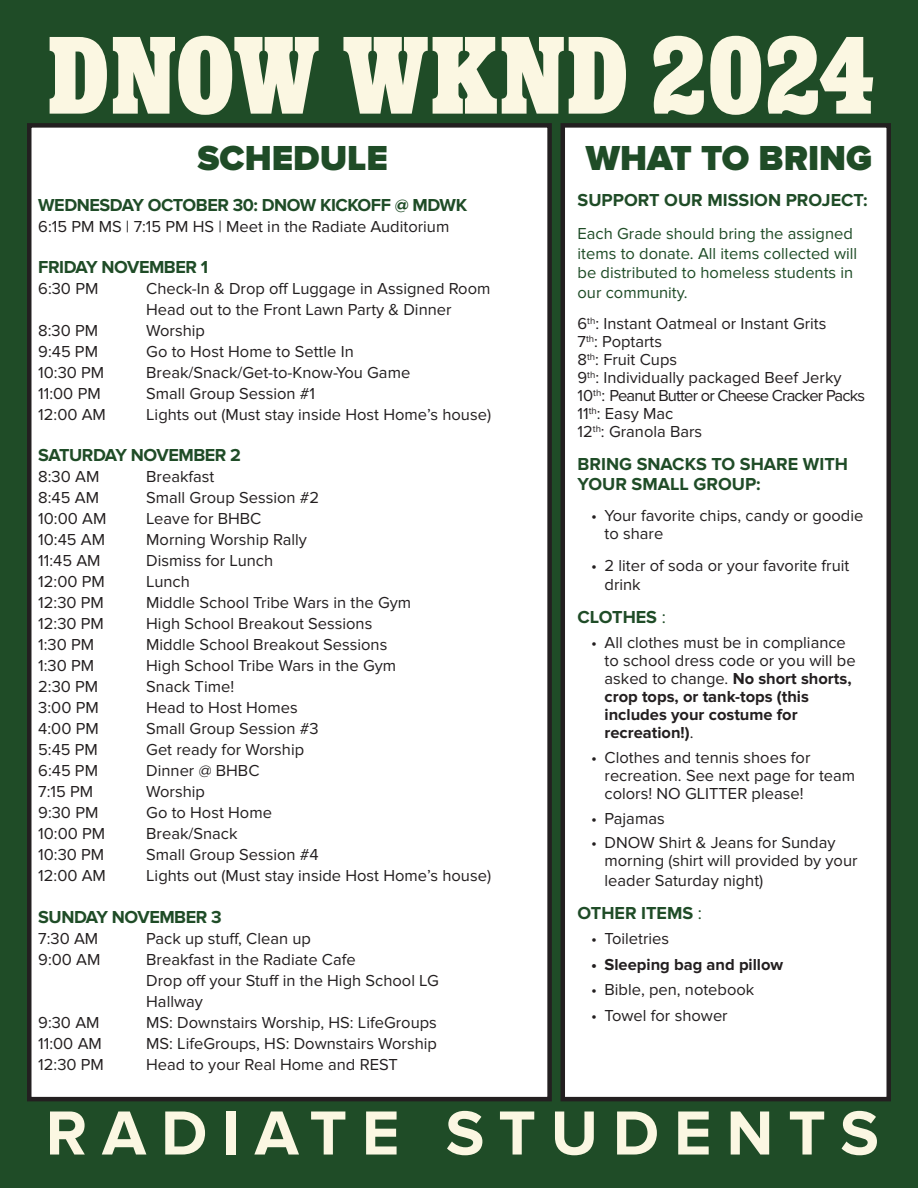
<style>
.page{position:relative;width:918px;height:1188px;background:#1f4c27}
.page>*{position:absolute;margin:0;border:0;box-sizing:border-box;transform-origin:0 0}
.head{font:108px "Ringold Clarendon";letter-spacing:.025em;color:#fbf7e2}
.head-2{font:700 64.5px "Proxima Nova";letter-spacing:.23em;color:#fbf7e2}
.t1{font:900 36px "Proxima Nova";color:#1f4c27}
.head-3{font:700 18px "Proxima Nova";letter-spacing:-.025em;color:#1f4c27}
.head-4{font:700 18px/19.5px "Proxima Nova";color:#1f4c27}
.text{font:16.5px/18px "Proxima Nova";color:#231f20}
.t2{font:700 16.5px/18px "Proxima Nova";color:#231f20}
.t3{font:16.5px/19.5px "Proxima Nova";color:#1f4c27}
.s1{font-weight:400}
</style>
<div class="page">
<div style="left:29px;top:125px;width:521px;height:974px;background:#fff"></div>
<div style="left:27px;top:123px;width:525px;height:978px;border:4px solid #231f20"></div>
<div style="left:563px;top:125px;width:326px;height:974px;background:#fff"></div>
<div style="left:561px;top:123px;width:330px;height:978px;border:4px solid #231f20"></div>
<p class="head" style="left:48px;top:-2px;width:828px">DNOW WKND 2024</p>
<p class="t1" style="left:198px;top:137px;width:192px">SCHEDULE</p>
<p class="head-3" style="left:38px;top:194px;width:430px">WEDNESDAY OCTOBER 30: DNOW KICKOFF @ MDWK</p>
<p class="text" style="left:38px;top:218px;width:413px">6:15 PM MS | 7:15 PM HS | Meet in the Radiate Auditorium</p>
<p class="head-3" style="left:38px;top:257px;width:171px">FRIDAY NOVEMBER 1</p>
<p class="text" style="left:38px;top:280px;width:62px">6:30 PM</p>
<p class="text" style="left:146px;top:280px;width:346px">Check-In &amp; Drop off Luggage in Assigned Room</p>
<p class="text" style="left:146px;top:301px;width:307px">Head out to the Front Lawn Party &amp; Dinner</p>
<p class="text" style="left:38px;top:322px;width:61px">8:30 PM</p>
<p class="text" style="left:146px;top:322px;width:60px">Worship</p>
<p class="text" style="left:38px;top:343px;width:61px">9:45 PM</p>
<p class="text" style="left:146px;top:343px;width:209px">Go to Host Home to Settle In</p>
<p class="text" style="left:38px;top:364px;width:68px">10:30 PM</p>
<p class="text" style="left:146px;top:364px;width:266px">Break/Snack/Get-to-Know-You Game</p>
<p class="text" style="left:38px;top:385px;width:64px">11:00 PM</p>
<p class="text" style="left:146px;top:385px;width:170px">Small Group Session #1</p>
<p class="text" style="left:38px;top:406px;width:69px">12:00 AM</p>
<p class="text" style="left:146px;top:406px;width:346px">Lights out (Must stay inside Host Home’s house)</p>
<p class="head-3" style="left:38px;top:445px;width:204px">SATURDAY NOVEMBER 2</p>
<p class="text" style="left:38px;top:468px;width:63px">8:30 AM</p>
<p class="text" style="left:146px;top:468px;width:70px">Breakfast</p>
<p class="text" style="left:38px;top:489px;width:62px">8:45 AM</p>
<p class="text" style="left:146px;top:489px;width:175px">Small Group Session #2</p>
<p class="text" style="left:38px;top:510px;width:70px">10:00 AM</p>
<p class="text" style="left:146px;top:510px;width:117px">Leave for BHBC</p>
<p class="text" style="left:38px;top:531px;width:68px">10:45 AM</p>
<p class="text" style="left:146px;top:531px;width:162px">Morning Worship Rally</p>
<p class="text" style="left:38px;top:552px;width:64px">11:45 AM</p>
<p class="text" style="left:146px;top:552px;width:129px">Dismiss for Lunch</p>
<p class="text" style="left:38px;top:573px;width:68px">12:00 PM</p>
<p class="text" style="left:146px;top:573px;width:45px">Lunch</p>
<p class="text" style="left:38px;top:594px;width:67px">12:30 PM</p>
<p class="text" style="left:146px;top:594px;width:267px">Middle School Tribe Wars in the Gym</p>
<p class="text" style="left:38px;top:615px;width:67px">12:30 PM</p>
<p class="text" style="left:146px;top:615px;width:228px">High School Breakout Sessions</p>
<p class="text" style="left:38px;top:636px;width:57px">1:30 PM</p>
<p class="text" style="left:146px;top:636px;width:243px">Middle School Breakout Sessions</p>
<p class="text" style="left:38px;top:657px;width:57px">1:30 PM</p>
<p class="text" style="left:146px;top:657px;width:252px">High School Tribe Wars in the Gym</p>
<p class="text" style="left:38px;top:678px;width:62px">2:30 PM</p>
<p class="text" style="left:146px;top:678px;width:89px">Snack Time!</p>
<p class="text" style="left:38px;top:699px;width:62px">3:00 PM</p>
<p class="text" style="left:146px;top:699px;width:153px">Head to Host Homes</p>
<p class="text" style="left:38px;top:720px;width:62px">4:00 PM</p>
<p class="text" style="left:146px;top:720px;width:174px">Small Group Session #3</p>
<p class="text" style="left:38px;top:741px;width:61px">5:45 PM</p>
<p class="text" style="left:146px;top:741px;width:159px">Get ready for Worship</p>
<p class="text" style="left:38px;top:762px;width:61px">6:45 PM</p>
<p class="text" style="left:146px;top:762px;width:115px">Dinner @ BHBC</p>
<p class="text" style="left:38px;top:783px;width:56px">7:15 PM</p>
<p class="text" style="left:146px;top:783px;width:60px">Worship</p>
<p class="text" style="left:38px;top:804px;width:62px">9:30 PM</p>
<p class="text" style="left:146px;top:804px;width:127px">Go to Host Home</p>
<p class="text" style="left:38px;top:825px;width:68px">10:00 PM</p>
<p class="text" style="left:146px;top:825px;width:93px">Break/Snack</p>
<p class="text" style="left:38px;top:846px;width:68px">10:30 PM</p>
<p class="text" style="left:146px;top:846px;width:174px">Small Group Session #4</p>
<p class="text" style="left:38px;top:867px;width:69px">12:00 AM</p>
<p class="text" style="left:146px;top:867px;width:346px">Lights out (Must stay inside Host Home’s house)</p>
<p class="head-3" style="left:38px;top:906px;width:185px">SUNDAY NOVEMBER 3</p>
<p class="text" style="left:38px;top:929px;width:62px">7:30 AM</p>
<p class="text" style="left:146px;top:929px;width:166px">Pack up stuff, Clean up</p>
<p class="text" style="left:38px;top:950px;width:64px">9:00 AM</p>
<p class="text" style="left:146px;top:950px;width:211px">Breakfast in the Radiate Cafe</p>
<p class="text" style="left:146px;top:970px;width:294px;line-height:21px">Drop off your Stuff in the High School LG<br>Hallway</p>
<p class="text" style="left:38px;top:1013px;width:63px">9:30 AM</p>
<p class="text" style="left:146px;top:1013px;width:292px">MS: Downstairs Worship, HS: LifeGroups</p>
<p class="text" style="left:38px;top:1034px;width:65px">11:00 AM</p>
<p class="text" style="left:146px;top:1034px;width:292px">MS: LifeGroups, HS: Downstairs Worship</p>
<p class="text" style="left:38px;top:1055px;width:75px">12:30 PM  </p>
<p class="text" style="left:146px;top:1055px;width:253px">Head to your Real Home and REST</p>
<p class="head-2" style="left:46px;top:1096px;width:835px">RADIATE STUDENTS</p>
<p class="t1" style="left:586px;top:137px;width:288px">WHAT TO BRING</p>
<p class="head-4" style="left:578px;top:191px;width:292px">SUPPORT OUR MISSION PROJECT:</p>
<p class="t3" style="left:578px;top:224px;width:281px">Each Grade should bring the assigned items to donate. All items collected will be distributed to homeless students in our community.</p>
<p class="text" style="left:578px;top:315px;width:289px">6<sup>th</sup>: Instant Oatmeal or Instant Grits<br>7<sup>th</sup>: Poptarts<br>8<sup>th</sup>: Fruit Cups<br>9<sup>th</sup>: Individually packaged Beef Jerky<br>10<sup>th</sup>: Peanut Butter or Cheese Cracker Packs<br>11<sup>th</sup>: Easy Mac<br>12<sup>th</sup>: Granola Bars</p>
<p class="head-4" style="left:578px;top:455px;width:272px">BRING SNACKS TO SHARE WITH<br>YOUR SMALL GROUP:</p>
<p class="text" style="left:605px;top:507px;width:260px;text-indent:-14px">• Your favorite chips, candy or goodie to share</p>
<p class="text" style="left:605px;top:556px;width:246px;line-height:19.5px;text-indent:-14px">• 2 liter of soda or your favorite fruit drink</p>
<p class="head-4" style="left:578px;top:608px;width:90px">CLOTHES <span class="s1">:</span></p>
<p class="t2" style="left:605px;top:634px;width:253px;text-indent:-14px"><span class="s1">• All clothes must be in compliance to school dress code or you will be asked to change.</span> No short shorts, crop tops, or tank-tops (this includes your costume for recreation!)<span class="s1">.</span></p>
<p class="text" style="left:605px;top:749px;width:252px;text-indent:-14px">• Clothes and tennis shoes for recreation. See next page for team colors! NO GLITTER please!</p>
<p class="text" style="left:591px;top:809px;width:75px">• Pajamas</p>
<p class="text" style="left:605px;top:834px;width:255px;text-indent:-14px">• DNOW Shirt &amp; Jeans for Sunday morning (shirt will provided by your</p>
<p class="text" style="left:605px;top:872px;width:160px">leader Saturday night)</p>
<p class="head-4" style="left:578px;top:904px;width:126px">OTHER ITEMS <span class="s1">:</span></p>
<p class="text" style="left:591px;top:930px;width:80px">• Toiletries</p>
<p class="t2" style="left:591px;top:956px;width:194px">• Sleeping bag and pillow</p>
<p class="text" style="left:591px;top:981px;width:165px">• Bible, pen, notebook</p>
<p class="text" style="left:591px;top:1007px;width:138px">• Towel for shower</p>
</div>
